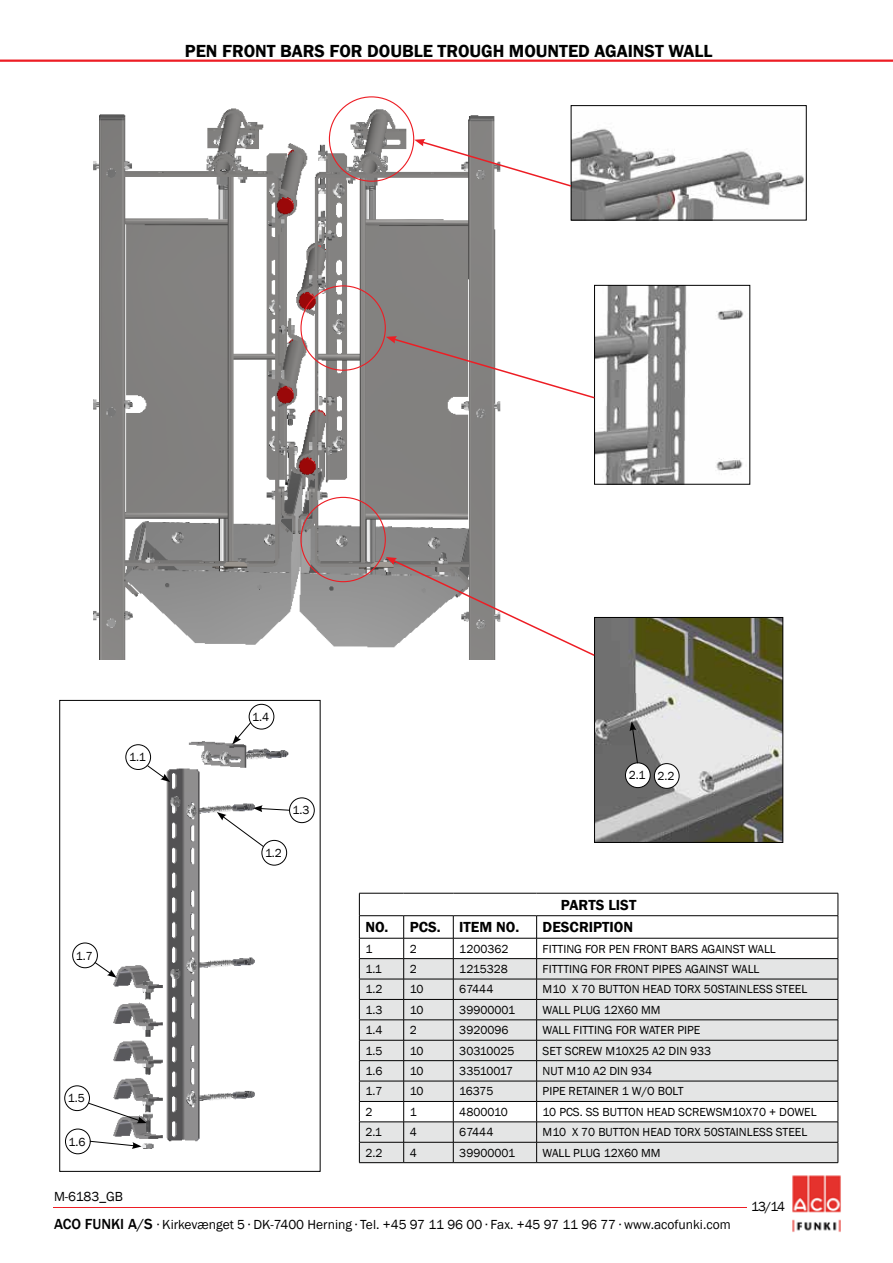
<style>
.page{position:relative;width:893px;height:1263px;background:#fff}
.page>*{position:absolute;margin:0;border:0;box-sizing:border-box;transform-origin:0 0}
.t1{font:600 18px "Franklin Gothic";color:#000}
.t2{font:600 15px "Franklin Gothic";color:#000}
.t3{font:13.5px "Franklin Gothic";color:#000}
.t4{font:12px "Franklin Gothic";color:#000}
.t5{font:12px "Franklin Gothic";letter-spacing:-.03em;color:#000}
.s1{font-weight:500;font-size:15px}
</style>
<div class="page">
<hr style="left:0;top:60px;width:893px;height:2px;background:#ed1d24">
<img style="left:792px;top:1175px;width:49px;height:57px">
<hr style="left:53px;top:1207px;width:693px;height:1px;background:#ed1d24">
<img style="left:596px;top:287px;width:148px;height:195px">
<div style="left:594px;top:285px;width:156px;height:199px;border:1px solid #000"></div>
<img style="left:93px;top:101px;width:408px;height:558px">
<img style="left:596px;top:619px;width:185px;height:222px">
<div style="left:594px;top:617px;width:189px;height:226px;border:1px solid #000"></div>
<img style="left:573px;top:128px;width:231px;height:90px">
<div style="left:571px;top:105px;width:235px;height:115px;border:1px solid #000"></div>
<div style="left:625px;top:763px;width:25px;height:25px;background:#fff;border-radius:50%"></div>
<div style="left:625px;top:762px;width:26px;height:26px;border:1px solid #000;border-radius:50%"></div>
<svg style="left:629px;top:721px;width:9px;height:43px"></svg>
<img style="left:95px;top:720px;width:200px;height:429px">
<div style="left:125px;top:744px;width:26px;height:26px;border:1px solid #000;border-radius:50%"></div>
<div style="left:249px;top:704px;width:25px;height:25px;background:#fff;border-radius:50%"></div>
<div style="left:249px;top:704px;width:25px;height:25px;border:1px solid #000;border-radius:50%"></div>
<div style="left:73px;top:943px;width:24px;height:25px;background:#fff;border-radius:50%"></div>
<div style="left:72px;top:942px;width:26px;height:26px;border:1px solid #000;border-radius:50%"></div>
<div style="left:65px;top:1129px;width:26px;height:25px;border:1px solid #000;border-radius:50%"></div>
<div style="left:64px;top:1085px;width:26px;height:26px;border:1px solid #000;border-radius:50%"></div>
<div style="left:290px;top:798px;width:24px;height:25px;background:#fff;border-radius:50%"></div>
<div style="left:289px;top:797px;width:26px;height:26px;border:1px solid #000;border-radius:50%"></div>
<div style="left:261px;top:840px;width:26px;height:25px;border:1px solid #000;border-radius:50%"></div>
<svg style="left:217px;top:805px;width:74px;height:42px"></svg>
<svg style="left:232px;top:721px;width:20px;height:23px"></svg>
<svg style="left:147px;top:765px;width:23px;height:17px"></svg>
<svg style="left:94px;top:961px;width:23px;height:17px"></svg>
<svg style="left:88px;top:1102px;width:59px;height:21px"></svg>
<svg style="left:89px;top:1140px;width:53px;height:9px"></svg>
<svg style="left:386px;top:557px;width:210px;height:100px"></svg>
<svg style="left:386px;top:336px;width:210px;height:64px"></svg>
<svg style="left:414px;top:139px;width:159px;height:49px"></svg>
<div style="left:654px;top:764px;width:25px;height:24px;background:#fff;border-radius:50%"></div>
<div style="left:654px;top:763px;width:25px;height:26px;border:1px solid #000;border-radius:50%"></div>
<svg style="left:359px;top:893px;width:480px;height:269px"></svg>
<hr style="left:359px;top:1162px;width:45px;height:1px;background:#000">
<hr style="left:404px;top:1162px;width:49px;height:1px;background:#000">
<hr style="left:453px;top:1162px;width:84px;height:1px;background:#000">
<hr style="left:537px;top:1162px;width:301px;height:1px;background:#000">
<h1 class="t1" style="left:185px;top:40px;width:529px">PEN FRONT BARS FOR DOUBLE TROUGH MOUNTED AGAINST WALL</h1>
<p class="t4" style="left:129px;top:750px;width:18px">1.1</p>
<p class="t4" style="left:76px;top:948px;width:18px">1.7</p>
<p class="t4" style="left:68px;top:1091px;width:18px">1.5</p>
<p class="t4" style="left:69px;top:1134px;width:18px">1.6</p>
<p class="t3" style="left:54px;top:1188px;width:70px">M-6183_GB</p>
<p class="t4" style="left:252px;top:709px;width:18px">1.4</p>
<p class="t4" style="left:293px;top:803px;width:18px">1.3</p>
<p class="t4" style="left:265px;top:845px;width:18px">1.2</p>
<p class="t4" style="left:629px;top:768px;width:18px">2.1</p>
<p class="t4" style="left:657px;top:769px;width:19px">2.2</p>
<p class="t2" style="left:561px;top:895px;width:77px">PARTS LIST</p>
<p class="t2" style="left:365px;top:918px;width:155px">NO. PCS. ITEM NO.</p>
<p class="t2" style="left:543px;top:918px;width:92px">DESCRIPTION</p>
<p class="t4" style="left:365px;top:941px;width:9px">1</p>
<p class="t4" style="left:410px;top:941px;width:9px">2</p>
<p class="t4" style="left:459px;top:941px;width:51px">1200362</p>
<p class="t4" style="left:543px;top:941px;width:235px">FITTING FOR PEN FRONT BARS AGAINST WALL</p>
<p class="t4" style="left:365px;top:961px;width:18px">1.1</p>
<p class="t4" style="left:410px;top:961px;width:9px">2</p>
<p class="t4" style="left:459px;top:961px;width:50px">1215328</p>
<p class="t4" style="left:543px;top:961px;width:218px">FITTTING FOR FRONT PIPES AGAINST WALL</p>
<p class="t4" style="left:365px;top:982px;width:18px">1.2</p>
<p class="t4" style="left:410px;top:982px;width:15px">10</p>
<p class="t4" style="left:459px;top:982px;width:36px">67444</p>
<p class="t4" style="left:543px;top:982px;width:266px">M10 X 70 BUTTON HEAD TORX 50STAINLESS STEEL</p>
<p class="t4" style="left:365px;top:1002px;width:18px">1.3</p>
<p class="t4" style="left:410px;top:1002px;width:15px">10</p>
<p class="t4" style="left:459px;top:1002px;width:57px">39900001</p>
<p class="t4" style="left:543px;top:1002px;width:119px">WALL PLUG 12X60 MM</p>
<p class="t4" style="left:365px;top:1023px;width:18px">1.4</p>
<p class="t4" style="left:410px;top:1023px;width:9px">2</p>
<p class="t4" style="left:459px;top:1023px;width:51px">3920096</p>
<p class="t4" style="left:543px;top:1023px;width:159px">WALL FITTING FOR WATER PIPE</p>
<p class="t4" style="left:365px;top:1043px;width:18px">1.5</p>
<p class="t4" style="left:410px;top:1043px;width:15px">10</p>
<p class="t4" style="left:459px;top:1043px;width:57px">30310025</p>
<p class="t4" style="left:543px;top:1043px;width:170px">SET SCREW M10X25 A2 DIN 933</p>
<p class="t4" style="left:365px;top:1063px;width:18px">1.6</p>
<p class="t4" style="left:410px;top:1063px;width:15px">10</p>
<p class="t5" style="left:459px;top:1063px;width:55px">33510017</p>
<p class="t4" style="left:543px;top:1063px;width:111px">NUT M10 A2 DIN 934</p>
<p class="t4" style="left:365px;top:1084px;width:18px">1.7</p>
<p class="t4" style="left:410px;top:1084px;width:15px">10</p>
<p class="t4" style="left:459px;top:1084px;width:36px">16375</p>
<p class="t4" style="left:543px;top:1084px;width:142px">PIPE RETAINER 1 W/O BOLT</p>
<p class="t4" style="left:365px;top:1104px;width:9px">2</p>
<p class="t4" style="left:410px;top:1104px;width:9px">1</p>
<p class="t4" style="left:459px;top:1104px;width:50px">4800010</p>
<p class="t4" style="left:543px;top:1104px;width:276px">10 PCS. SS BUTTON HEAD SCREWSM10X70 + DOWEL</p>
<p class="t4" style="left:365px;top:1125px;width:18px">2.1</p>
<p class="t4" style="left:410px;top:1125px;width:9px">4</p>
<p class="t4" style="left:459px;top:1125px;width:36px">67444</p>
<p class="t4" style="left:543px;top:1125px;width:266px">M10 X 70 BUTTON HEAD TORX 50STAINLESS STEEL</p>
<p class="t4" style="left:365px;top:1145px;width:19px">2.2</p>
<p class="t4" style="left:410px;top:1145px;width:9px">4</p>
<p class="t4" style="left:459px;top:1145px;width:57px">39900001</p>
<p class="t4" style="left:543px;top:1145px;width:119px">WALL PLUG 12X60 MM</p>
<p class="t3" style="left:751px;top:1198px;width:36px">13/14</p>
<p class="t3" style="left:54px;top:1216px;width:678px"><span class="s1">ACO FUNKI A/S</span> ∙ Kirkevænget 5 ∙ DK-7400 Herning ∙ Tel. +45 97 11 96 00 ∙ Fax. +45 97 11 96 77 ∙ www.acofunki.com</p>
</div>
